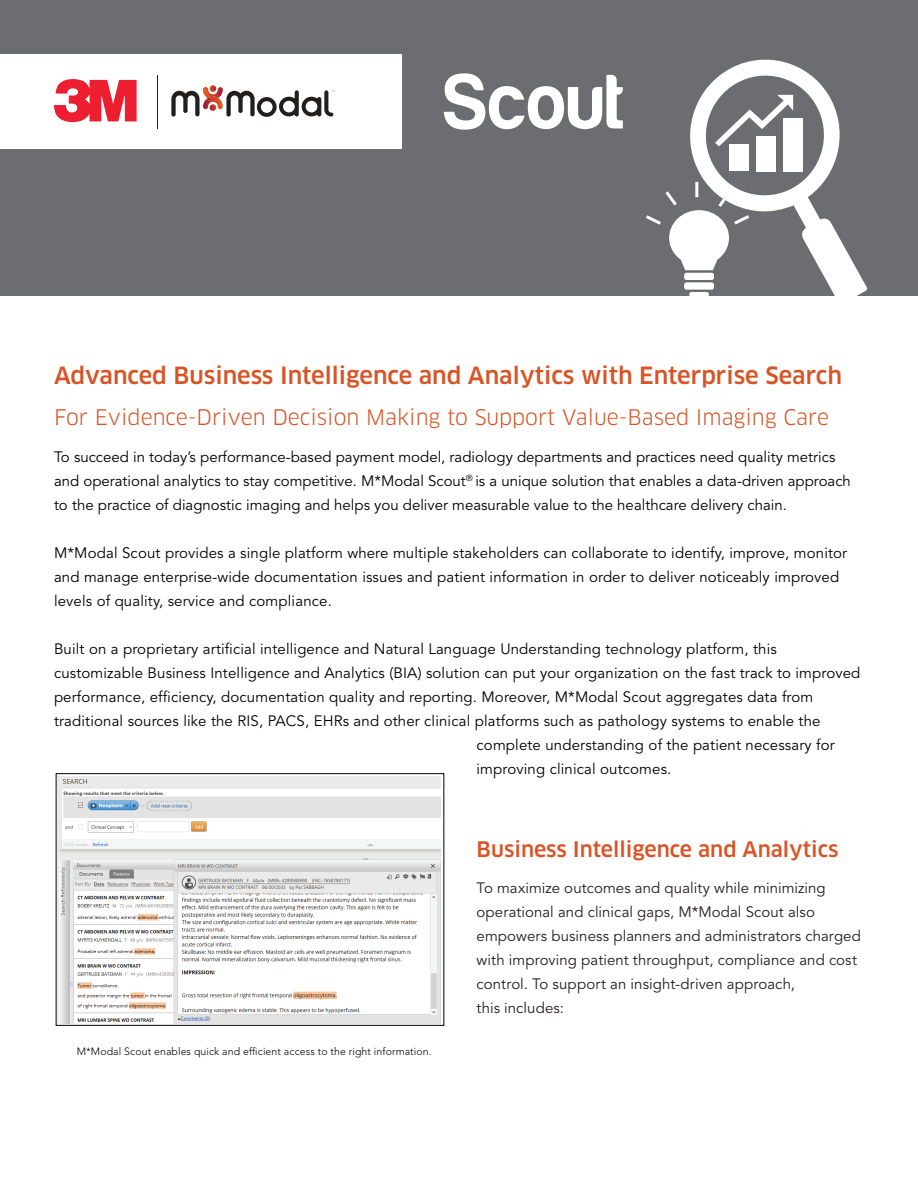
<style>
.page{position:relative;width:918px;height:1188px;background:#fff}
.page>*{position:absolute;margin:0;border:0;box-sizing:border-box;transform-origin:0 0}
.t1{font:500 23.25px "Clan OT";color:#d95325}
.t2{font:21px "Clan OT";color:#d95325}
.t3{font:500 21px "Clan OT";color:#d95325}
.t4{font:15px/24px "Avenir";letter-spacing:.01em;color:#000}
.t5{font:15px/24px "Avenir";letter-spacing:.005em;color:#231f20}
.t6{font:300 10.5px "Avenir";letter-spacing:.01em;color:#000}
</style>
<div class="page">
<div style="left:0;top:0;width:918px;height:296px;background:#6c6d70"></div>
<div style="left:56px;top:773px;width:388px;height:253px;border:1px solid #000"></div>
<svg style="left:690px;top:59px;width:177px;height:237px"></svg>
<hr style="left:695px;top:182px;width:3px;height:15px;background:#fff">
<svg style="left:646px;top:188px;width:107px;height:108px"></svg>
<svg style="left:715px;top:95px;width:78px;height:51px"></svg>
<div style="left:784px;top:118px;width:19px;height:53px;background:#fff"></div>
<div style="left:757px;top:136px;width:19px;height:35px;background:#fff"></div>
<div style="left:730px;top:144px;width:19px;height:27px;background:#fff"></div>
<svg style="left:444px;top:73px;width:179px;height:57px"></svg>
<div style="left:0;top:54px;width:402px;height:94px;background:#fff"></div>
<svg style="left:171px;top:85px;width:164px;height:32px"></svg>
<svg style="left:54px;top:79px;width:83px;height:43px"></svg>
<hr style="left:157px;top:75px;width:1px;height:54px;background:#211e1e">
<img style="left:58px;top:776px;width:383px;height:248px">
<h1 class="t1" style="left:54px;top:362px;width:789px">Advanced Business Intelligence and Analytics with Enterprise Search</h1>
<h2 class="t2" style="left:54px;top:405px;width:777px">For Evidence-Driven Decision Making to Support Value-Based Imaging Care</h2>
<p class="t4" style="left:54px;top:446px;width:798px">To succeed in today’s performance-based payment model, radiology departments and practices need quality metrics and operational analytics to stay competitive. M*Modal Scout<sup>®</sup> is a unique solution that enables a data-driven approach to the practice of diagnostic imaging and helps you deliver measurable value to the healthcare delivery chain.</p>
<p class="t4" style="left:54px;top:542px;width:795px">M*Modal Scout provides a single platform where multiple stakeholders can collaborate to identify, improve, monitor and manage enterprise-wide documentation issues and patient information in order to deliver noticeably improved levels of quality, service and compliance.</p>
<p class="t4" style="left:54px;top:638px;width:724px">Built on a proprietary artificial intelligence and Natural Language Understanding technology platform, this</p>
<p class="t4" style="left:54px;top:662px;width:808px">customizable Business Intelligence and Analytics (BIA) solution can put your organization on the fast track to improved</p>
<p class="t4" style="left:54px;top:686px;width:761px">performance, efficiency, documentation quality and reporting. Moreover, M*Modal Scout aggregates data from</p>
<p class="t4" style="left:54px;top:710px;width:768px">traditional sources like the RIS, PACS, EHRs and other clinical platforms such as pathology systems to enable the</p>
<p class="t4" style="left:477px;top:734px;width:360px">complete understanding of the patient necessary for</p>
<p class="t4" style="left:477px;top:758px;width:196px">improving clinical outcomes.</p>
<p class="t6" style="left:77px;top:1046px;width:356px">M*Modal Scout enables quick and efficient access to the right information.</p>
<h2 class="t3" style="left:477px;top:837px;width:364px">Business Intelligence and Analytics</h2>
<p class="t5" style="left:477px;top:876px;width:386px">To maximize outcomes and quality while minimizing operational and clinical gaps, M*Modal Scout also empowers business planners and administrators charged with improving patient throughput, compliance and cost control. To support an insight-driven approach,<br>this includes:</p>
</div>
